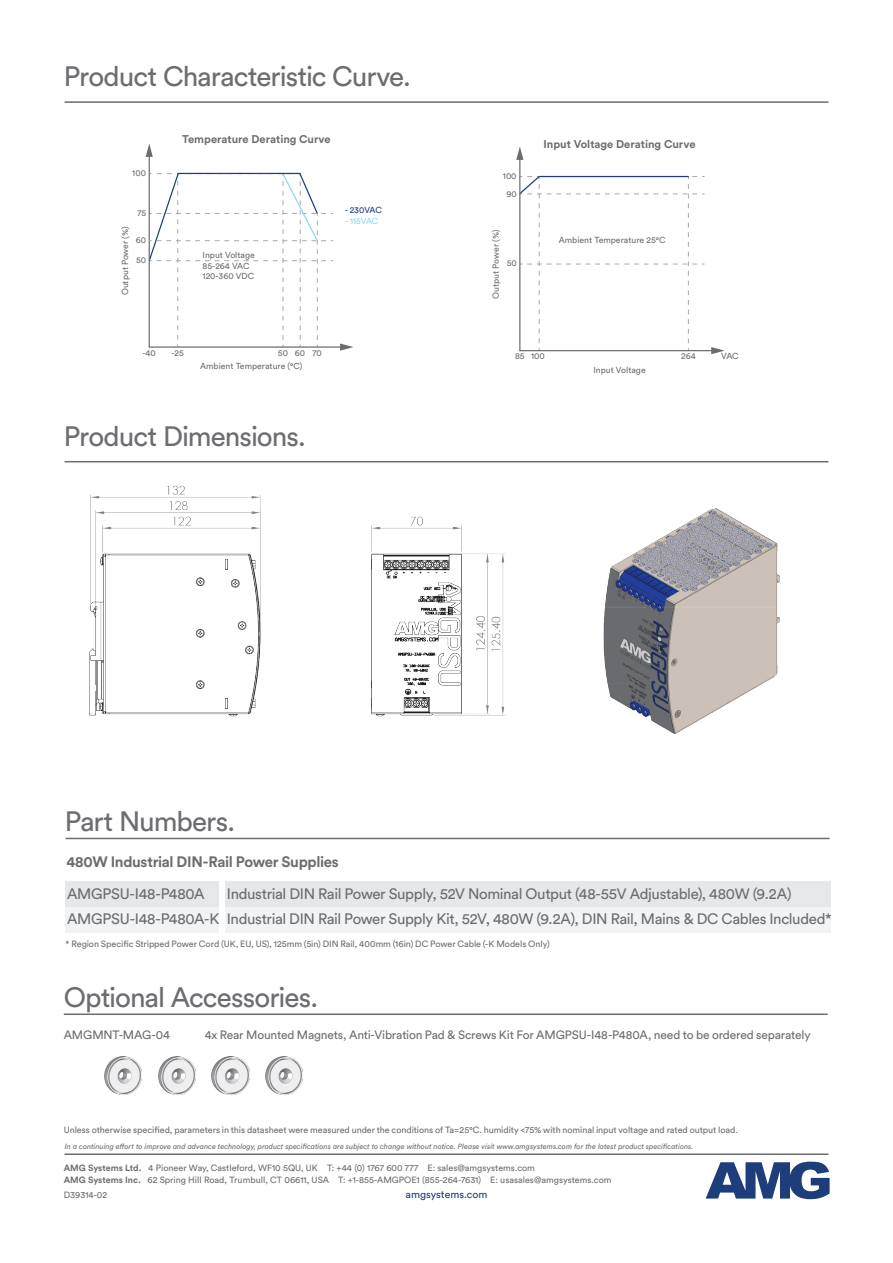
<style>
.page{position:relative;width:893px;height:1263px;background:#fff}
.page>*{position:absolute;margin:0;border:0;box-sizing:border-box;transform-origin:0 0}
.Paragraph_Basic{font:27.75px "Circular Std";letter-spacing:-.035em;color:#6c6d70}
.Paragraph_Basic-2{font:15px "Circular Std";letter-spacing:-.025em;color:#6c6d70}
.Paragraph_Basic-3{font:700 15px "Circular Std";letter-spacing:-.025em;color:#6c6d70}
.Paragraph_Basic-4{font:12px "Circular Std";letter-spacing:-.015em;color:#6c6d70}
.t1{font:700 11.1px "Circular Std";color:#6c6d70}
.t2{font:10.5px "Circular Std";color:#1d3d7b}
.Paragraph_Basic-5{font:9px "Circular Std";letter-spacing:-.005em;color:#6c6d70}
.t3{font:8.7px/10.4px "Circular Std";color:#6c6d70}
.t4{font:8.7px "Circular Std";color:#1d3d7b}
.t5{font:8.7px "Circular Std";color:#8dd7f7}
.t6{font:italic 7.5px "Circular Std";color:#6c6d70}
.s1{font-weight:700}
</style>
<div class="page">
<hr style="left:65px;top:1153px;width:763px;height:2px;background:#6c6d70">
<hr style="left:65px;top:101px;width:763px;height:2px;background:#6c6d70">
<hr style="left:149px;top:346px;width:193px;height:2px;background:#6c6d70">
<svg style="left:340px;top:343px;width:13px;height:8px"></svg>
<hr style="left:149px;top:154px;width:1px;height:194px;background:#6c6d70">
<svg style="left:146px;top:143px;width:7px;height:14px"></svg>
<svg style="left:148px;top:171px;width:185px;height:176px"></svg>
<hr style="left:520px;top:350px;width:194px;height:1px;background:#6c6d70">
<svg style="left:711px;top:347px;width:14px;height:7px"></svg>
<svg style="left:520px;top:175px;width:184px;height:175px"></svg>
<hr style="left:519px;top:157px;width:1px;height:194px;background:#6c6d70">
<svg style="left:516px;top:146px;width:7px;height:14px"></svg>
<img style="left:90px;top:485px;width:690px;height:249px">
<hr style="left:65px;top:461px;width:763px;height:1px;background:#6c6d70">
<svg style="left:706px;top:1161px;width:123px;height:38px"></svg>
<div style="left:66px;top:881px;width:153px;height:26px;background:#e6e7e9"></div>
<div style="left:225px;top:881px;width:606px;height:26px;background:#e6e7e9"></div>
<hr style="left:66px;top:838px;width:763px;height:1px;background:#6c6d70">
<div style="left:66px;top:907px;width:153px;height:26px;background:#f2f3f4"></div>
<div style="left:225px;top:907px;width:606px;height:26px;background:#f2f3f4"></div>
<hr style="left:64px;top:1013px;width:764px;height:2px;background:#6c6d70">
<img style="left:105px;top:1056px;width:37px;height:39px">
<img style="left:158px;top:1056px;width:38px;height:39px">
<img style="left:212px;top:1056px;width:37px;height:39px">
<img style="left:266px;top:1056px;width:37px;height:39px">
<p class="Paragraph_Basic" style="left:64px;top:60px;width:348px">Product Characteristic Curve.</p>
<p class="t3" style="left:132px;top:168px;width:15px">100</p>
<p class="t1" style="left:182px;top:132px;width:150px">Temperature Derating Curve</p>
<p class="t3" style="left:137px;top:207px;width:10px">75</p>
<p class="t4" style="left:345px;top:205px;width:39px">- 230VAC</p>
<p class="t5" style="left:345px;top:215px;width:35px">- 115VAC</p>
<p class="t3" style="left:120px;top:295px;width:70px;rotate:-90deg">Output Power (%)</p>
<p class="t3" style="left:136px;top:235px;width:12px">60</p>
<p class="t3" style="left:136px;top:255px;width:12px">50</p>
<p class="t3" style="left:203px;top:250px;width:54px">Input Voltage<br>85-264 VAC<br>120-360 VDC</p>
<p class="t3" style="left:295px;top:347px;width:12px">60</p>
<p class="t3" style="left:143px;top:347px;width:15px">-40</p>
<p class="t3" style="left:172px;top:347px;width:14px">-25</p>
<p class="t3" style="left:278px;top:347px;width:12px">50</p>
<p class="t3" style="left:313px;top:347px;width:11px">70</p>
<p class="t3" style="left:200px;top:361px;width:104px">Ambient Temperature (°C)</p>
<p class="Paragraph_Basic" style="left:64px;top:419px;width:244px">Product Dimensions.</p>
<p class="t3" style="left:503px;top:171px;width:15px">100</p>
<p class="t3" style="left:506px;top:188px;width:12px">90</p>
<p class="t3" style="left:490px;top:299px;width:71px;rotate:-90deg">Output Power (%)</p>
<p class="t3" style="left:507px;top:258px;width:12px">50</p>
<p class="t1" style="left:544px;top:137px;width:153px">Input Voltage Derating Curve</p>
<p class="t3" style="left:559px;top:235px;width:108px">Ambient Temperature 25°C</p>
<p class="t3" style="left:515px;top:351px;width:31px">85 100</p>
<p class="t3" style="left:681px;top:351px;width:16px">264</p>
<p class="t3" style="left:593px;top:365px;width:54px">Input Voltage</p>
<p class="t3" style="left:721px;top:351px;width:19px">VAC</p>
<p class="Paragraph_Basic" style="left:65px;top:804px;width:172px">Part Numbers.</p>
<p class="Paragraph_Basic-3" style="left:66px;top:852px;width:274px">480W Industrial DIN-Rail Power Supplies</p>
<p class="Paragraph_Basic-2" style="left:67px;top:884px;width:139px">AMGPSU-I48-P480A</p>
<p class="Paragraph_Basic-2" style="left:227px;top:884px;width:566px">Industrial DIN Rail Power Supply, 52V Nominal Output (48-55V Adjustable), 480W (9.2A)</p>
<p class="Paragraph_Basic-2" style="left:67px;top:910px;width:154px">AMGPSU-I48-P480A-K</p>
<p class="Paragraph_Basic-2" style="left:227px;top:910px;width:606px">Industrial DIN Rail Power Supply Kit, 52V, 480W (9.2A), DIN Rail, Mains &amp; DC Cables Included*</p>
<p class="Paragraph_Basic-5" style="left:66px;top:938px;width:486px">* Region Specific Stripped Power Cord (UK, EU, US), 125mm (5in) DIN Rail, 400mm (16in) DC Power Cable (-K Models Only)</p>
<p class="Paragraph_Basic" style="left:64px;top:980px;width:256px">Optional Accessories.</p>
<p class="Paragraph_Basic-4" style="left:64px;top:1027px;width:108px">AMGMNT-MAG-04</p>
<p class="Paragraph_Basic-4" style="left:205px;top:1027px;width:607px">4x Rear Mounted Magnets, Anti-Vibration Pad &amp; Screws Kit For AMGPSU-I48-P480A, need to be ordered separately</p>
<p class="Paragraph_Basic-5" style="left:64px;top:1124px;width:676px">Unless otherwise specified, parameters in this datasheet were measured under the conditions of Ta=25°C. humidity &lt;75% with nominal input voltage and rated output load.</p>
<p class="t6" style="left:65px;top:1142px;width:630px">In a continuing effort to improve and advance technology, product specifications are subject to change without notice. Please visit www.amgsystems.com for the latest product specifications.</p>
<p class="Paragraph_Basic-5" style="left:64px;top:1163px;width:473px"><span class="s1">AMG Systems Ltd.</span> 4 Pioneer Way, Castleford, WF10 5QU, UK T: +44 (0) 1767 600 777 E: sales@amgsystems.com</p>
<p class="Paragraph_Basic-5" style="left:64px;top:1175px;width:549px"><span class="s1">AMG Systems Inc.</span> 62 Spring Hill Road, Trumbull, CT 06611, USA T: +1-855-AMGPOE1 (855-264-7631) E: usasales@amgsystems.com</p>
<p class="Paragraph_Basic-5" style="left:64px;top:1189px;width:45px">D39314-02</p>
<p class="t2" style="left:406px;top:1188px;width:83px">amgsystems.com</p>
</div>
